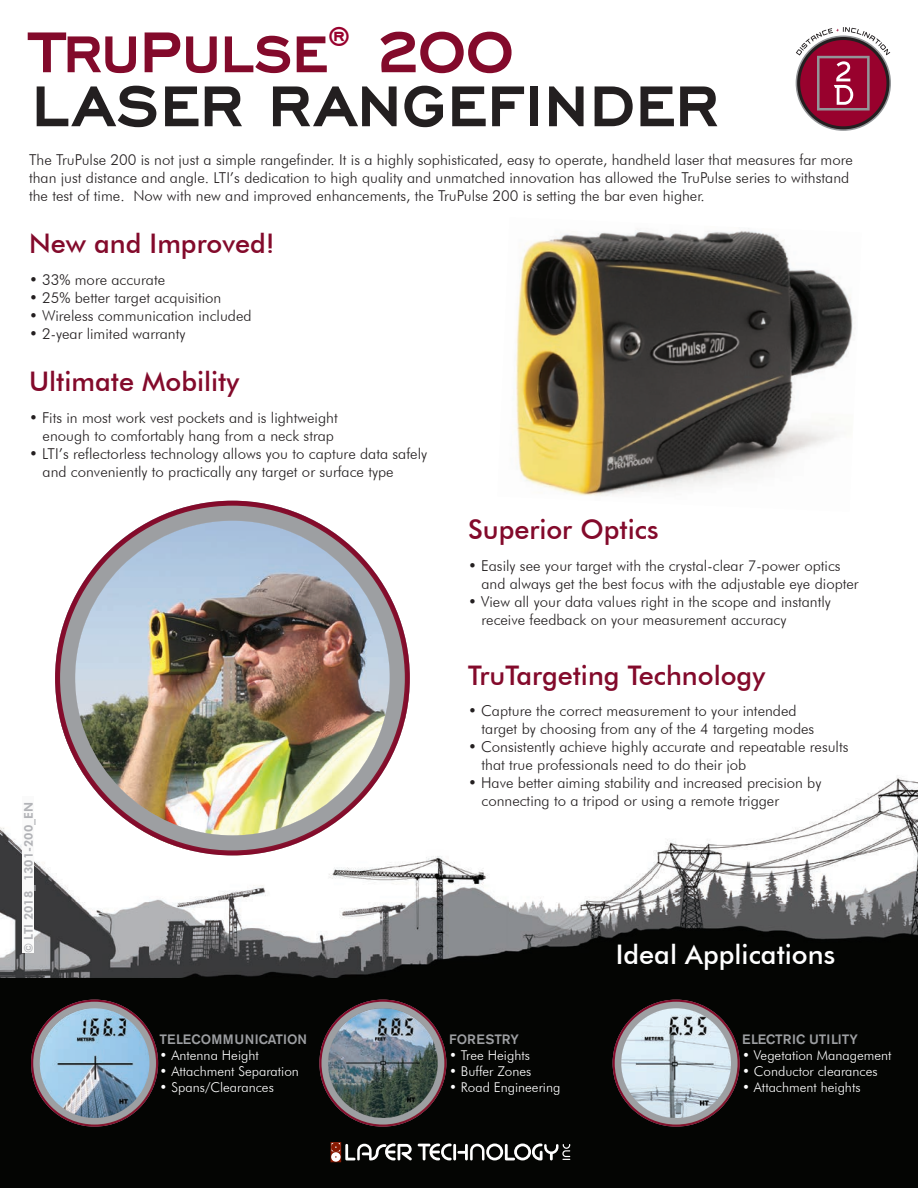
<style>
.page{position:relative;width:918px;height:1188px;background:#fff}
.page>*{position:absolute;margin:0;border:0;box-sizing:border-box;transform-origin:0 0}
.t1{font:700 75px "Engravers Gothic";letter-spacing:.01em;color:#231f20}
.t2{font:700 67.5px "Engravers Gothic";color:#830a2b}
.t3{font:500 27px "Futura BT";color:#830a2b}
.t4{font:500 27px "Futura BT";color:#fff}
.t5{font:300 15px/18px "Futura BT";color:#231f20}
.t6{font:300 13.5px "Futura BT";color:#fff}
.t7{font:500 13.5px "Akzidenz Grotesk BE";color:#9d9fa2}
.t8{font:800 12px "Futura BT";color:#b2b3b7}
.s1{font-size:75px}
</style>
<div class="page">
<img style="left:0;top:775px;width:918px;height:203px">
<div style="left:0;top:978px;width:918px;height:210px;background:#040503"></div>
<div style="left:23px;top:797px;width:11px;height:156px;background:#fafafa"></div>
<svg style="left:55px;top:501px;width:355px;height:354px"></svg>
<img style="left:75px;top:521px;width:315px;height:315px">
<svg style="left:613px;top:1000px;width:127px;height:127px"></svg>
<svg style="left:319px;top:1000px;width:127px;height:127px"></svg>
<svg style="left:31px;top:1000px;width:127px;height:127px"></svg>
<img style="left:515px;top:229px;width:338px;height:267px">
<svg style="left:796px;top:27px;width:94px;height:102px"></svg>
<svg style="left:331px;top:1142px;width:10px;height:10px"></svg>
<svg style="left:331px;top:1142px;width:10px;height:10px"></svg>
<svg style="left:331px;top:1152px;width:10px;height:10px"></svg>
<svg style="left:331px;top:1152px;width:10px;height:10px"></svg>
<svg style="left:418px;top:1144px;width:152px;height:16px"></svg>
<svg style="left:345px;top:1144px;width:67px;height:17px"></svg>
<h2 class="t2" style="left:31px;top:18px;width:484px"><span class="s1">T</span>RU<span class="s1">P</span>ULSE<sup>®</sup> <span class="s1">200</span></h2>
<h1 class="t1" style="left:31px;top:66px;width:688px">LASER RANGEFINDER</h1>
<p class="t5" style="left:29px;top:151px;width:825px">The TruPulse 200 is not just a simple rangefinder. It is a highly sophisticated, easy to operate, handheld laser that measures far more than just distance and angle. LTI’s dedication to high quality and unmatched innovation has allowed the TruPulse series to withstand the test of time. Now with new and improved enhancements, the TruPulse 200 is setting the bar even higher.</p>
<h3 class="t3" style="left:29px;top:227px;width:247px">New and Improved!</h3>
<p class="t5" style="left:29px;top:271px;width:138px">• 33% more accurate</p>
<p class="t5" style="left:29px;top:289px;width:194px">• 25% better target acquisition</p>
<p class="t5" style="left:29px;top:307px;width:224px">• Wireless communication included</p>
<p class="t5" style="left:29px;top:325px;width:158px">• 2-year limited warranty</p>
<h3 class="t3" style="left:29px;top:365px;width:212px">Ultimate Mobility</h3>
<p class="t5" style="left:29px;top:408px;width:310px;text-align:right">• Fits in most work vest pockets and is lightweight enough to comfortably hang from a neck strap</p>
<p class="t5" style="left:43px;top:444px;width:386px;text-indent:-14px">• LTI’s reflectorless technology allows you to capture data safely and conveniently to practically any target or surface type</p>
<p class="t8" style="left:21px;top:953px;width:153px;rotate:-90deg">© LTI 2018_ 1301-200_EN</p>
<h3 class="t3" style="left:468px;top:513px;width:192px">Superior Optics</h3>
<p class="t5" style="left:482px;top:556px;width:379px;text-indent:-14px">• Easily see your target with the crystal-clear 7-power optics and always get the best focus with the adjustable eye diopter</p>
<p class="t5" style="left:482px;top:592px;width:351px;text-indent:-14px">• View all your data values right in the scope and instantly receive feedback on your measurement accuracy</p>
<h3 class="t3" style="left:468px;top:659px;width:299px">TruTargeting Technology</h3>
<p class="t5" style="left:482px;top:702px;width:334px;text-indent:-14px">• Capture the correct measurement to your intended target by choosing from any of the 4 targeting modes</p>
<p class="t5" style="left:482px;top:738px;width:369px;text-indent:-14px">• Consistently achieve highly accurate and repeatable results that true professionals need to do their job</p>
<p class="t5" style="left:482px;top:774px;width:341px;text-indent:-14px">• Have better aiming stability and increased precision by connecting to a tripod or using a remote trigger</p>
<h3 class="t4" style="left:616px;top:938px;width:221px">Ideal Applications</h3>
<p class="t7" style="left:160px;top:1031px;width:149px">TELECOMMUNICATION</p>
<p class="t6" style="left:160px;top:1047px;width:101px">• Antenna Height</p>
<p class="t6" style="left:160px;top:1063px;width:141px">• Attachment Separation</p>
<p class="t6" style="left:160px;top:1079px;width:116px">• Spans/Clearances</p>
<p class="t7" style="left:449px;top:1031px;width:71px">FORESTRY</p>
<p class="t6" style="left:449px;top:1047px;width:82px">• Tree Heights</p>
<p class="t6" style="left:449px;top:1063px;width:84px">• Buffer Zones</p>
<p class="t6" style="left:449px;top:1079px;width:113px">• Road Engineering</p>
<p class="t7" style="left:742px;top:1031px;width:117px">ELECTRIC UTILITY</p>
<p class="t6" style="left:742px;top:1047px;width:151px">• Vegetation Management</p>
<p class="t6" style="left:742px;top:1063px;width:137px">• Conductor clearances</p>
<p class="t6" style="left:742px;top:1079px;width:120px">• Attachment heights</p>
</div>
